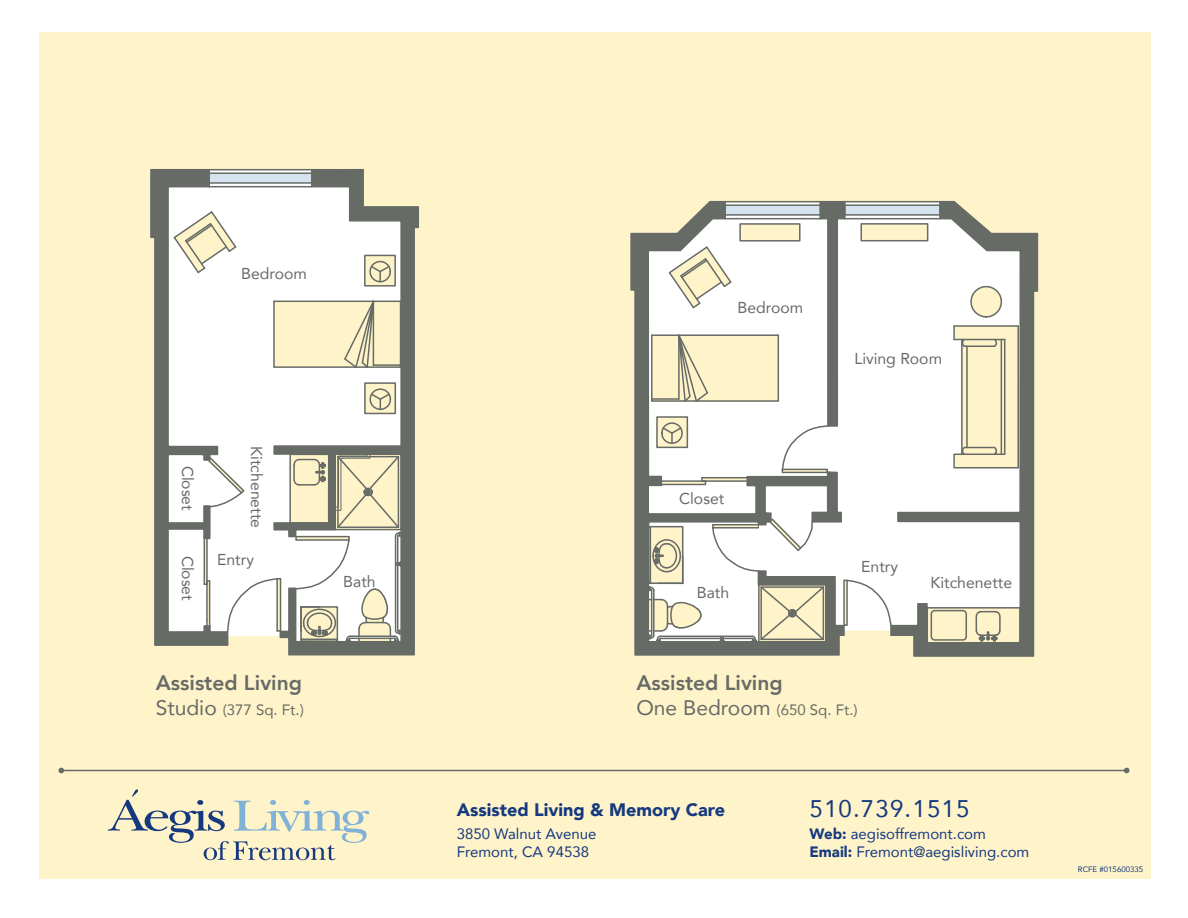
<style>
.page{position:relative;width:1188px;height:918px;background:#fff}
.page>*{position:absolute;margin:0;border:0;box-sizing:border-box;transform-origin:0 0}
.t1{font:24px "Avenir";letter-spacing:.05em;color:#15397f}
.t2{font:800 21px "Avenir";color:#666b66}
.t3{font:900 18px "Avenir";color:#15397f}
.t4{font:15.75px "Avenir";color:#666b66}
.t5{font:15px/18px "Avenir";color:#15397f}
.t6{font:15px "Avenir";color:#666b66}
.t7{font:7.8px "Avenir";color:#15397f}
.s1{font-size:21px}
.s2{font-weight:900}
</style>
<div class="page">
<div style="left:39px;top:33px;width:1112px;height:846px;background:#fff3ca"></div>
<hr style="left:61px;top:770px;width:1066px;height:1px;background:#666b66">
<svg style="left:58px;top:768px;width:6px;height:5px"></svg>
<svg style="left:1124px;top:768px;width:6px;height:5px"></svg>
<div style="left:846px;top:471px;width:43px;height:160px;background:#fff"></div>
<svg style="left:846px;top:579px;width:43px;height:48px;background:#f8f8f8"></svg>
<div style="left:843px;top:580px;width:5px;height:46px;border:2px solid #666b66"></div>
<svg style="left:889px;top:200px;width:150px;height:457px;background:#d0d0c9"></svg>
<svg style="left:630px;top:232px;width:216px;height:424px"></svg>
<svg style="left:660px;top:200px;width:282px;height:271px"></svg>
<div style="left:782px;top:469px;width:46px;height:4px;border:2px solid #666b66"></div>
<svg style="left:768px;top:517px;width:46px;height:35px;background:#ebebe9"></svg>
<svg style="left:953px;top:326px;width:67px;height:143px"></svg>
<hr style="left:961px;top:340px;width:2px;height:114px;background:#666b66">
<hr style="left:966px;top:346px;width:2px;height:102px;background:#666b66">
<hr style="left:1001px;top:340px;width:1px;height:114px;background:#666b66">
<hr style="left:1004px;top:340px;width:1px;height:114px;background:#666b66">
<hr style="left:954px;top:339px;width:51px;height:1px;background:#666b66">
<hr style="left:954px;top:325px;width:64px;height:2px;background:#666b66">
<hr style="left:1017px;top:326px;width:2px;height:142px;background:#666b66">
<svg style="left:970px;top:285px;width:33px;height:34px"></svg>
<svg style="left:288px;top:206px;width:131px;height:450px"></svg>
<svg style="left:150px;top:168px;width:251px;height:479px"></svg>
<svg style="left:108px;top:789px;width:261px;height:71px"></svg>
<p class="t4" style="left:241px;top:261px;width:67px">Bedroom</p>
<p class="t4" style="left:200px;top:466px;width:47px;rotate:90deg">Closet</p>
<p class="t4" style="left:200px;top:556px;width:47px;rotate:90deg">Closet</p>
<p class="t4" style="left:269px;top:446px;width:83px;rotate:90deg">Kitchenette</p>
<p class="t4" style="left:217px;top:547px;width:38px">Entry</p>
<h2 class="t2" style="left:156px;top:664px;width:148px">Assisted Living</h2>
<p class="t6" style="left:156px;top:698px;width:150px"><span class="s1">Studio</span> (377 Sq. Ft.)</p>
<p class="t4" style="left:343px;top:569px;width:34px">Bath</p>
<p class="t4" style="left:738px;top:295px;width:67px">Bedroom</p>
<p class="t4" style="left:679px;top:486px;width:47px">Closet</p>
<p class="t4" style="left:697px;top:580px;width:34px">Bath</p>
<p class="t4" style="left:855px;top:346px;width:89px">Living Room</p>
<p class="t4" style="left:861px;top:554px;width:38px">Entry</p>
<p class="t4" style="left:930px;top:570px;width:83px">Kitchenette</p>
<h2 class="t2" style="left:636px;top:664px;width:148px">Assisted Living</h2>
<p class="t6" style="left:636px;top:698px;width:223px"><span class="s1">One Bedroom</span> (650 Sq. Ft.)</p>
<p class="t3" style="left:457px;top:794px;width:270px">Assisted Living &amp; Memory Care</p>
<p class="t5" style="left:457px;top:824px;width:141px">3850 Walnut Avenue<br>Fremont, CA 94538</p>
<h1 class="t1" style="left:809px;top:789px;width:161px">510.739.1515</h1>
<p class="t5" style="left:809px;top:824px;width:221px"><span class="s2">Web:</span> aegisoffremont.com<br><span class="s2">Email:</span> Fremont@aegisliving.com</p>
<p class="t7" style="left:1078px;top:863px;width:67px">RCFE #015600335</p>
</div>
